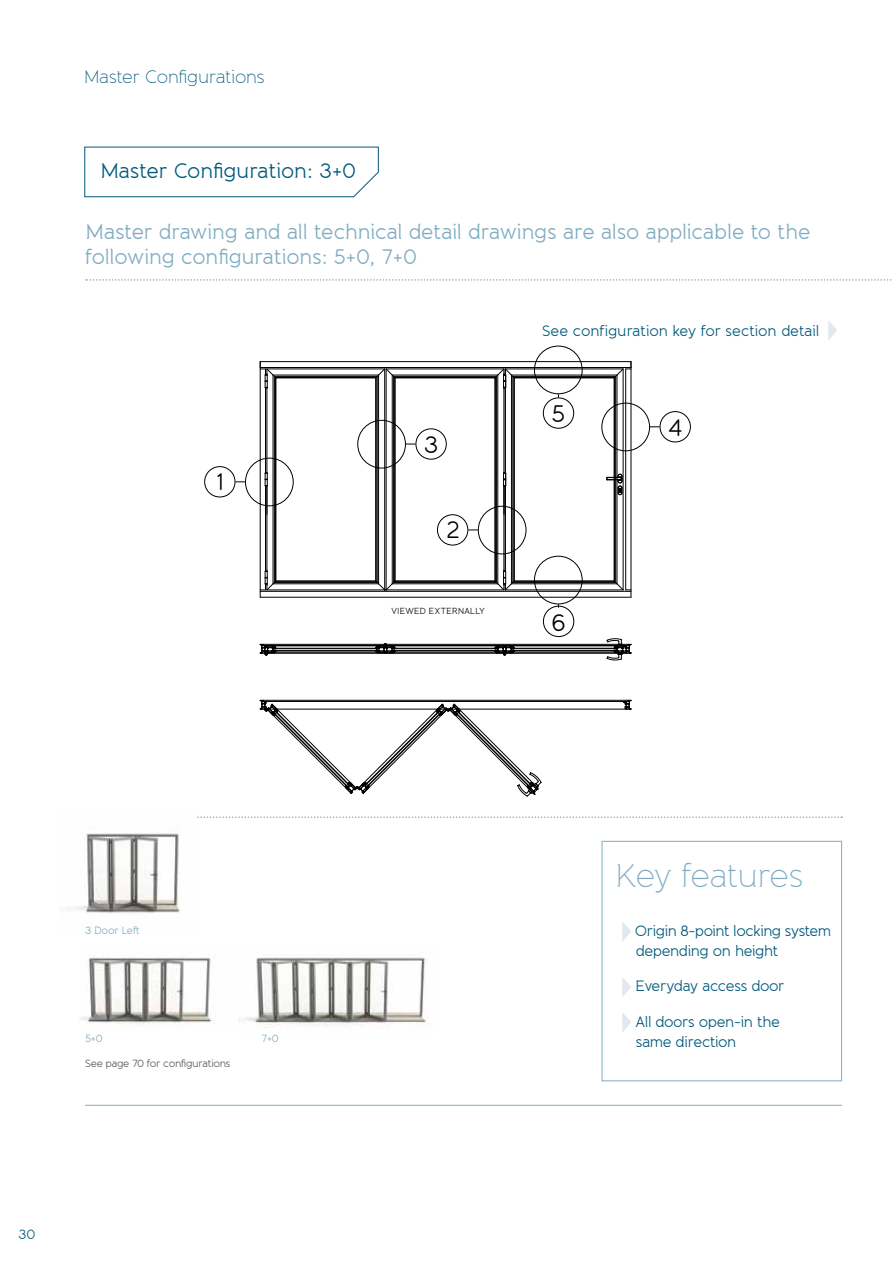
<style>
.page{position:relative;width:893px;height:1263px;background:#fff}
.page>*{position:absolute;margin:0;border:0;box-sizing:border-box;transform-origin:0 0}
.t1{font:200 33px "Banda";letter-spacing:-.02em;color:#7facc2}
.t2{font:23.85px "Banda";color:#000}
.t3{font:21px/25.5px "Banda";letter-spacing:-.015em;color:#7facc2}
.t4{font:21px "Banda";letter-spacing:-.01em;color:#00597c}
.t5{font:200 18px "Banda";letter-spacing:-.01em;color:#00597c}
.t6{font:15px/20.2px "Banda";letter-spacing:-.03em;color:#00597c}
.t7{font:15px "Banda";letter-spacing:-.01em;color:#00597c}
.t8{font:13.5px "Banda";color:#00597c}
.t9{font:10.5px "Banda";letter-spacing:-.035em;color:#58585b}
.t10{font:10.5px "Banda";letter-spacing:-.02em;color:#7facc2}
.t11{font:8.85px "Banda";letter-spacing:-.03em;color:#000}
</style>
<div class="page">
<hr style="left:85px;top:1105px;width:757px;height:1px;background:#7facc2">
<svg style="left:84px;top:146px;width:295px;height:51px"></svg>
<div style="left:602px;top:841px;width:240px;height:240px;border:1px solid #7facc2"></div>
<svg style="left:622px;top:922px;width:9px;height:19px"></svg>
<svg style="left:622px;top:977px;width:9px;height:20px"></svg>
<svg style="left:622px;top:1012px;width:9px;height:20px"></svg>
<svg style="left:197px;top:816px;width:645px;height:2px"></svg>
<img style="left:79px;top:956px;width:136px;height:68px">
<img style="left:246px;top:957px;width:182px;height:71px">
<img style="left:67px;top:833px;width:113px;height:80px">
<svg style="left:217px;top:345px;width:433px;height:473px"></svg>
<div style="left:543px;top:606px;width:31px;height:31px;border:1px solid #000;border-radius:50%"></div>
<div style="left:204px;top:466px;width:31px;height:31px;border:1px solid #000;border-radius:50%"></div>
<svg style="left:828px;top:321px;width:9px;height:19px"></svg>
<svg style="left:86px;top:279px;width:806px;height:2px"></svg>
<div style="left:660px;top:411px;width:31px;height:31px;border:1px solid #000;border-radius:50%"></div>
<svg style="left:260px;top:362px;width:372px;height:229px"></svg>
<p class="t5" style="left:84px;top:66px;width:182px">Master Configurations</p>
<p class="t4" style="left:100px;top:158px;width:258px">Master Configuration: 3+0</p>
<p class="t3" style="left:85px;top:219px;width:727px">Master drawing and all technical detail drawings are also applicable to the following configurations: 5+0, 7+0</p>
<p class="t2" style="left:217px;top:467px;width:8px">1</p>
<p class="t2" style="left:424px;top:430px;width:16px">3</p>
<p class="t2" style="left:447px;top:515px;width:15px">2</p>
<p class="t11" style="left:391px;top:605px;width:95px">VIEWED EXTERNALLY</p>
<p class="t7" style="left:542px;top:322px;width:279px">See configuration key for section detail</p>
<p class="t2" style="left:552px;top:399px;width:15px">5</p>
<p class="t2" style="left:551px;top:608px;width:16px">6</p>
<p class="t2" style="left:668px;top:413px;width:16px">4</p>
<p class="t10" style="left:85px;top:924px;width:56px">3 Door Left</p>
<p class="t10" style="left:85px;top:1031px;width:19px">5+0</p>
<p class="t10" style="left:261px;top:1031px;width:19px">7+0</p>
<p class="t9" style="left:85px;top:1057px;width:147px">See page 70 for configurations</p>
<p class="t8" style="left:18px;top:1225px;width:19px">30</p>
<h1 class="t1" style="left:615px;top:856px;width:190px">Key features</h1>
<p class="t6" style="left:635px;top:920px;width:198px">Origin 8-point locking system depending on height</p>
<p class="t6" style="left:635px;top:976px;width:151px">Everyday access door</p>
<p class="t6" style="left:635px;top:1011px;width:146px">All doors open-in the same direction</p>
</div>
